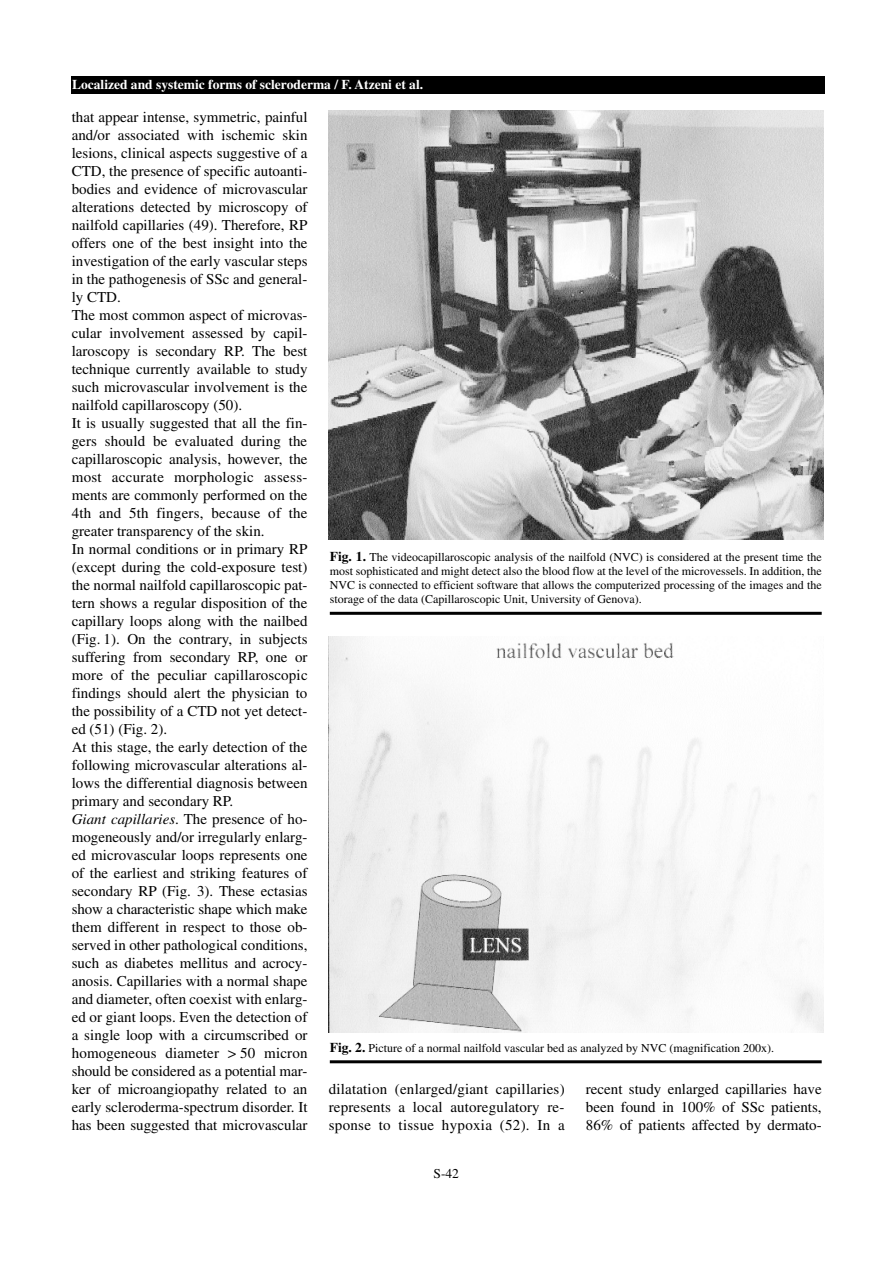
<style>
.page{position:relative;width:893px;height:1263px;background:#fff}
.page>*{position:absolute;margin:0;border:0;box-sizing:border-box;transform-origin:0 0}
.t1{font:15px/18px "Times";color:#000;text-align:justify}
.t2{font:700 13.5px "Times";color:#fff}
.t3{font:13.5px "Times";color:#000}
.t4{font:12px/14.2px "Times";color:#000;text-align:justify}
.s1{font-style:italic}
.s2{font-weight:700;font-size:13.5px}
</style>
<div class="page">
<div style="left:71px;top:76px;width:753px;height:18px;background:#000"></div>
<hr style="left:330px;top:612px;width:491px;height:3px;background:#000">
<hr style="left:330px;top:1060px;width:491px;height:3px;background:#000">
<img style="left:328px;top:111px;width:495px;height:428px">
<img style="left:328px;top:637px;width:495px;height:396px">
<p class="t2" style="left:72px;top:80px;width:352px">Localized and systemic forms of scleroderma / F. Atzeni et al.</p>
<p class="t1" style="left:72px;top:110px;width:237px;text-align:left">that appear intense, symmetric, painful and/or associated with ischemic skin lesions, clinical aspects suggestive of a CTD, the presence of specific autoanti&shy;bodies and evidence of microvascular alterations detected by microscopy of nailfold capillaries (49). Therefore, RP offers one of the best insight into the investigation of the early vascular steps in the pathogenesis of SSc and general&shy;ly CTD.<br>The most common aspect of microvas&shy;cular involvement assessed by capil&shy;laroscopy is secondary RP. The best technique currently available to study such microvascular involvement is the nailfold capillaroscopy (50).<br>It is usually suggested that all the fin&shy;gers should be evaluated during the capillaroscopic analysis, however, the most accurate morphologic assess&shy;ments are commonly performed on the 4th and 5th fingers, because of the greater transparency of the skin.<br>In normal conditions or in primary RP (except during the cold-exposure test) the normal nailfold capillaroscopic pat&shy;tern shows a regular disposition of the capillary loops along with the nailbed (Fig. 1). On the contrary, in subjects suffering from secondary RP, one or more of the peculiar capillaroscopic findings should alert the physician to the possibility of a CTD not yet detect&shy;ed (51) (Fig. 2).<br>At this stage, the early detection of the following microvascular alterations al&shy;lows the differential diagnosis between primary and secondary RP.<br><span class="s1">Giant capillaries</span>. The presence of ho&shy;mogeneously and/or irregularly enlarg&shy;ed microvascular loops represents one of the earliest and striking features of secondary RP (Fig. 3). These ectasias show a characteristic shape which make them different in respect to those ob&shy;served in other pathological conditions, such as diabetes mellitus and acrocy&shy;anosis. Capillaries with a normal shape and diameter, often coexist with enlarg&shy;ed or giant loops. Even the detection of a single loop with a circumscribed or homogeneous diameter &gt; 50 micron should be considered as a potential mar&shy;ker of microangiopathy related to an early scleroderma-spectrum disorder. It has been suggested that microvascular</p>
<p class="t4" style="left:330px;top:551px;width:493px"><span class="s2">Fig. 1.</span> The videocapillaroscopic analysis of the nailfold (NVC) is considered at the present time the most sophisticated and might detect also the blood flow at the level of the microvessels. In addition, the NVC is connected to efficient software that allows the computerized processing of the images and the storage of the data (Capillaroscopic Unit, University of Genova).</p>
<p class="t4" style="left:330px;top:1042px;width:446px"><span class="s2">Fig. 2.</span> Picture of a normal nailfold vascular bed as analyzed by NVC (magnification 200x).</p>
<p class="t1" style="left:329px;top:1082px;width:237px">dilatation (enlarged/giant capillaries) represents a local autoregulatory re&shy;sponse to tissue hypoxia (52). In a</p>
<p class="t1" style="left:586px;top:1082px;width:237px">recent study enlarged capillaries have been found in 100% of SSc patients, 86% of patients affected by dermato-</p>
<p class="t3" style="left:433px;top:1169px;width:27px">S-42</p>
</div>
